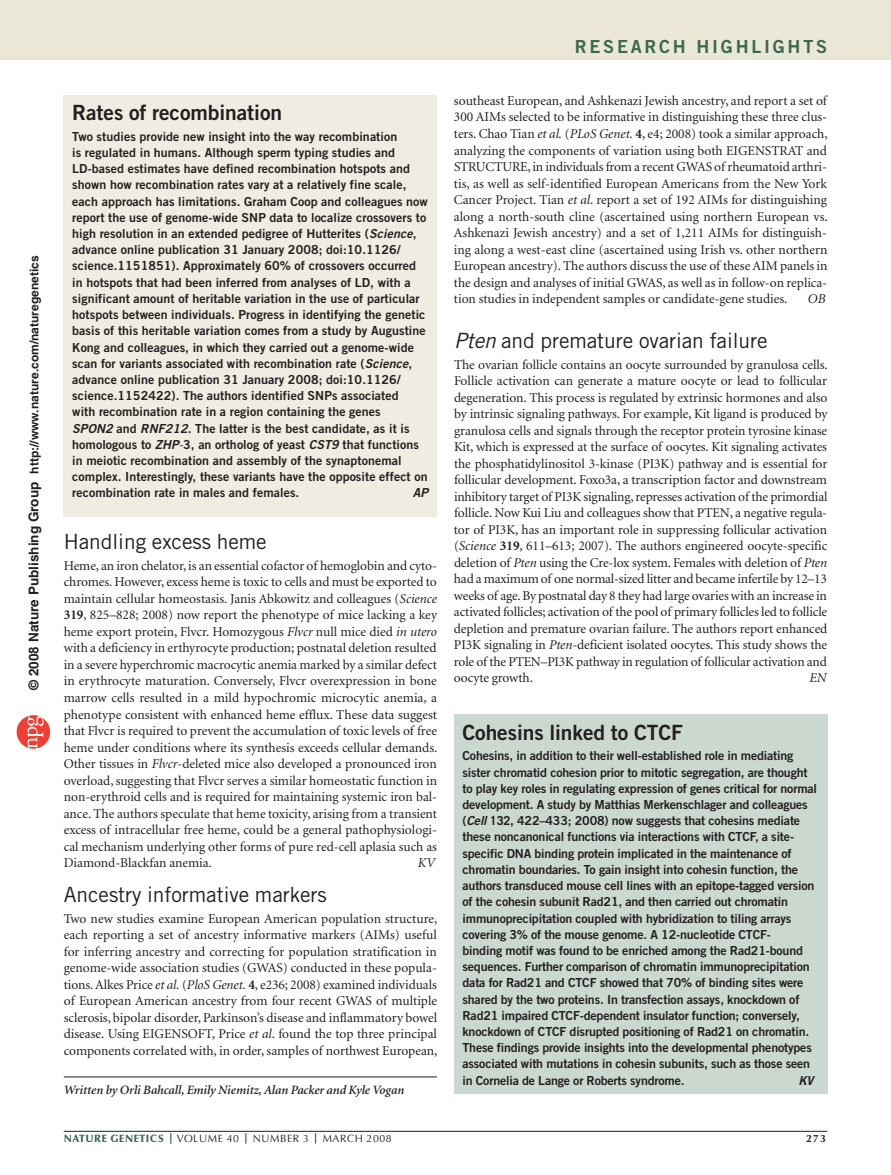
<style>
.page{position:relative;width:891px;height:1175px;background:#fff}
.page>*{position:absolute;margin:0;border:0;box-sizing:border-box;transform-origin:0 0}
.t1{font:21px "Trade Gothic";letter-spacing:-.005em;color:#231f20}
.t2{font:21px "Trade Gothic Bold Two";letter-spacing:-.005em;color:#231f20}
.t3{font:18px "Trade Gothic Bold Two";letter-spacing:.15em;color:#3b684f}
.t4{font:13.5px/16.5px "Minion";letter-spacing:-.005em;color:#231f20;text-align:justify}
.t5{font:italic 13.5px "Minion";color:#231f20}
.t6{font:italic 600 12.75px "Minion";letter-spacing:-.005em;color:#231f20}
.t7{font:12.45px/16.2px "Trade Gothic Bold Two";letter-spacing:.005em;color:#231f20}
.t8{font:12.45px/16.2px "Trade Gothic Bold Two";letter-spacing:-.015em;color:#231f20}
.t9{font:italic 12.45px "Trade Gothic Bold Two";color:#231f20}
.t10{font:700 12px "Helvetica";color:#231f1f}
.t11{font:10.5px "Optima";letter-spacing:.05em;color:#231f20}
.t12{font:700 10.5px "Optima";color:#231f20}
.s1{font-size:13.5px}
.s2{font-family:"Arial";font-size:13.5px}
.s3{font-style:italic}
.s4{font-weight:700}
.s5{font-family:"Trade Gothic";font-style:italic}
.s6{font-family:"Trade Gothic";font-weight:700}
.s7{font-weight:900;color:#3b684f}
</style>
<div class="page">
<div style="left:0;top:0;width:891px;height:60px;background:#ebe7d7"></div>
<hr style="left:64px;top:1131px;width:763px;height:1px;background:#231f20">
<div style="left:64px;top:95px;width:373px;height:421px;background:#efece1"></div>
<div style="left:454px;top:714px;width:373px;height:380px;background:#cad8cf"></div>
<hr style="left:64px;top:1076px;width:373px;height:1px;background:#231f20">
<svg style="left:17px;top:715px;width:33px;height:33px"></svg>
<p class="t10" style="left:27px;top:690px;width:436px;rotate:-90deg"><span class="s1">© 200</span><span class="s2">8</span> <span class="s1">Nature Publishing Group</span> http://www.nature.com/naturegenetics</p>
<h2 class="t3" style="left:575px;top:35px;width:254px">RESEARCH HIGHLIGHTS</h2>
<p class="t4" style="left:454px;top:93px;width:375px">southeast European, and Ashkenazi Jewish ancestry, and report a set of 300 AIMs selected to be informative in distinguishing these three clus&shy;ters. Chao Tian <span class="s3">et al.</span> (<span class="s3">PLoS Genet.</span> <span class="s4">4</span>, e4; 2008) took a similar approach, analyzing the components of variation using both EIGENSTRAT and STRUCTURE, in individuals from a recent GWAS of rheumatoid arthri&shy;tis, as well as self-identified European Americans from the New York Cancer Project. Tian <span class="s3">et al</span>. report a set of 192 AIMs for distinguishing along a north-south cline (ascertained using northern European vs.<br>Ashkenazi Jewish ancestry) and a set of 1,211 AIMs for distinguish&shy;ing along a west-east cline (ascertained using Irish vs. other northern European ancestry). The authors discuss the use of these AIM panels in the design and analyses of initial GWAS, as well as in follow-on replica&shy;tion studies in independent samples or candidate-gene studies.</p>
<h1 class="t2" style="left:72px;top:100px;width:211px">Rates of recombination</h1>
<p class="t7" style="left:72px;top:128px;width:357px">Two studies provide new insight into the way recombination<br>is regulated in humans. Although sperm typing studies and LD-based estimates have defined recombination hotspots and shown how recombination rates vary at a relatively fine scale, each approach has limitations. Graham Coop and colleagues now report the use of genome-wide SNP data to localize crossovers to high resolution in an extended pedigree of Hutterites (<span class="s3">Science</span>, advance online publication 31 January 2008; doi:10.1126/ science.1151851). Approximately 60% of crossovers occurred in hotspots that had been inferred from analyses of LD, with a significant amount of heritable variation in the use of particular hotspots between individuals. Progress in identifying the genetic basis of this heritable variation comes from a study by Augustine Kong and colleagues, in which they carried out a genome-wide scan for variants associated with recombination rate (<span class="s3">Science</span>, advance online publication 31 January 2008; doi:10.1126/ science.1152422). The authors identified SNPs associated<br>with recombination rate in a region containing the genes<br><span class="s3">SPON2</span> and <span class="s3">RNF212</span>. The latter is the best candidate, as it is homologous to <span class="s3">ZHP</span><span class="s5">-</span>3, an ortholog of yeast <span class="s3">CST9</span> that functions in meiotic recombination and assembly of the synaptonemal complex. Interestingly, these variants have the opposite effect on recombination rate in males and females.</p>
<p class="t5" style="left:808px;top:292px;width:19px">OB</p>
<h1 class="t1" style="left:454px;top:328px;width:315px"><span class="s3">Pten</span> and premature ovarian failure</h1>
<p class="t4" style="left:454px;top:357px;width:375px">The ovarian follicle contains an oocyte surrounded by granulosa cells.<br>Follicle activation can generate a mature oocyte or lead to follicular degeneration. This process is regulated by extrinsic hormones and also by intrinsic signaling pathways. For example, Kit ligand is produced by granulosa cells and signals through the receptor protein tyrosine kinase Kit, which is expressed at the surface of oocytes. Kit signaling activates the phosphatidylinositol 3-kinase (PI3K) pathway and is essential for follicular development. Foxo3a, a transcription factor and downstream inhibitory target of PI3K signaling, represses activation of the primordial follicle. Now Kui Liu and colleagues show that PTEN, a negative regula&shy;tor of PI3K, has an important role in suppressing follicular activation (<span class="s3">Science</span> <span class="s4">319</span>, 611–613; 2007). The authors engineered oocyte-specific deletion of <span class="s3">Pten</span> using the Cre-lox system. Females with deletion of <span class="s3">Pten </span>had a maximum of one normal-sized litter and became infertile by 12–13 weeks of age. By postnatal day 8 they had large ovaries with an increase in activated follicles; activation of the pool of primary follicles led to follicle depletion and premature ovarian failure. The authors report enhanced PI3K signaling in <span class="s3">Pten</span>-deficient isolated oocytes. This study shows the role of the PTEN–PI3K pathway in regulation of follicular activation and oocyte growth.</p>
<p class="t9" style="left:413px;top:485px;width:17px">AP</p>
<h1 class="t1" style="left:64px;top:529px;width:204px">Handling excess heme</h1>
<p class="t4" style="left:64px;top:558px;width:375px">Heme, an iron chelator, is an essential cofactor of hemoglobin and cyto&shy;chromes. However, excess heme is toxic to cells and must be exported to maintain cellular homeostasis. Janis Abkowitz and colleagues (<span class="s3">Science </span><span class="s4">319</span>, 825–828; 2008) now report the phenotype of mice lacking a key heme export protein, Flvcr. Homozygous <span class="s3">Flvcr</span> null mice died <span class="s3">in utero </span>with a deficiency in erthyrocyte production; postnatal deletion resulted in a severe hyperchromic macrocytic anemia marked by a similar defect in erythrocyte maturation. Conversely, Flvcr overexpression in bone marrow cells resulted in a mild hypochromic microcytic anemia, a phenotype consistent with enhanced heme efflux. These data suggest that Flvcr is required to prevent the accumulation of toxic levels of free heme under conditions where its synthesis exceeds cellular demands.<br>Other tissues in <span class="s3">Flvcr</span>-deleted mice also developed a pronounced iron overload, suggesting that Flvcr serves a similar homeostatic function in non-erythroid cells and is required for maintaining systemic iron bal&shy;ance. The authors speculate that heme toxicity, arising from a transient excess of intracellular free heme, could be a general pathophysiologi&shy;cal mechanism underlying other forms of pure red-cell aplasia such as Diamond-Blackfan anemia.</p>
<p class="t5" style="left:809px;top:671px;width:19px">EN</p>
<h1 class="t2" style="left:463px;top:719px;width:222px">Cohesins linked to CTCF</h1>
<p class="t8" style="left:463px;top:747px;width:356px">Cohesins, in addition to their well-established role in mediating sister chromatid cohesion prior to mitotic segregation, are thought to play key roles in regulating expression of genes critical for normal development. A study by Matthias Merkenschlager and colleagues (<span class="s3">Cell</span> <span class="s6">132</span>, 422–433; 2008) now suggests that cohesins mediate these noncanonical functions via interactions with CTCF, a site&shy;specific DNA binding protein implicated in the maintenance of chromatin boundaries. To gain insight into cohesin function, the authors transduced mouse cell lines with an epitope-tagged version of the cohesin subunit Rad21, and then carried out chromatin immunoprecipitation coupled with hybridization to tiling arrays covering 3% of the mouse genome. A 12-nucleotide CTCF-<br>binding motif was found to be enriched among the Rad21-bound sequences. Further comparison of chromatin immunoprecipitation data for Rad21 and CTCF showed that 70% of binding sites were shared by the two proteins. In transfection assays, knockdown of Rad21 impaired CTCF-dependent insulator function; conversely, knockdown of CTCF disrupted positioning of Rad21 on chromatin.<br>These findings provide insights into the developmental phenotypes associated with mutations in cohesin subunits, such as those seen in Cornelia de Lange or Roberts syndrome.</p>
<p class="t5" style="left:418px;top:856px;width:19px">KV</p>
<h1 class="t1" style="left:64px;top:881px;width:265px">Ancestry informative markers</h1>
<p class="t4" style="left:64px;top:910px;width:375px">Two new studies examine European American population structure, each reporting a set of ancestry informative markers (AIMs) useful for inferring ancestry and correcting for population stratification in genome-wide association studies (GWAS) conducted in these popula&shy;tions. Alkes Price <span class="s3">et al.</span> (<span class="s3">PloS Genet.</span> <span class="s4">4</span>, e236; 2008) examined individuals of European American ancestry from four recent GWAS of multiple sclerosis, bipolar disorder, Parkinson’s disease and inflammatory bowel disease. Using EIGENSOFT, Price <span class="s3">et al</span>. found the top three principal components correlated with, in order, samples of northwest European,</p>
<p class="t9" style="left:799px;top:1072px;width:17px">KV</p>
<p class="t6" style="left:64px;top:1083px;width:342px">Written by Orli Bahcall, Emily Niemitz, Alan Packer and Kyle Vogan</p>
<p class="t11" style="left:64px;top:1132px;width:329px"><span class="s7">NATURE GENETICS</span> <span class="s4">|</span> VOLUME 40 <span class="s4">|</span> NUMBER 3 <span class="s4">|</span> MARCH 2008</p>
<p class="t12" style="left:806px;top:1132px;width:21px">273</p>
</div>
